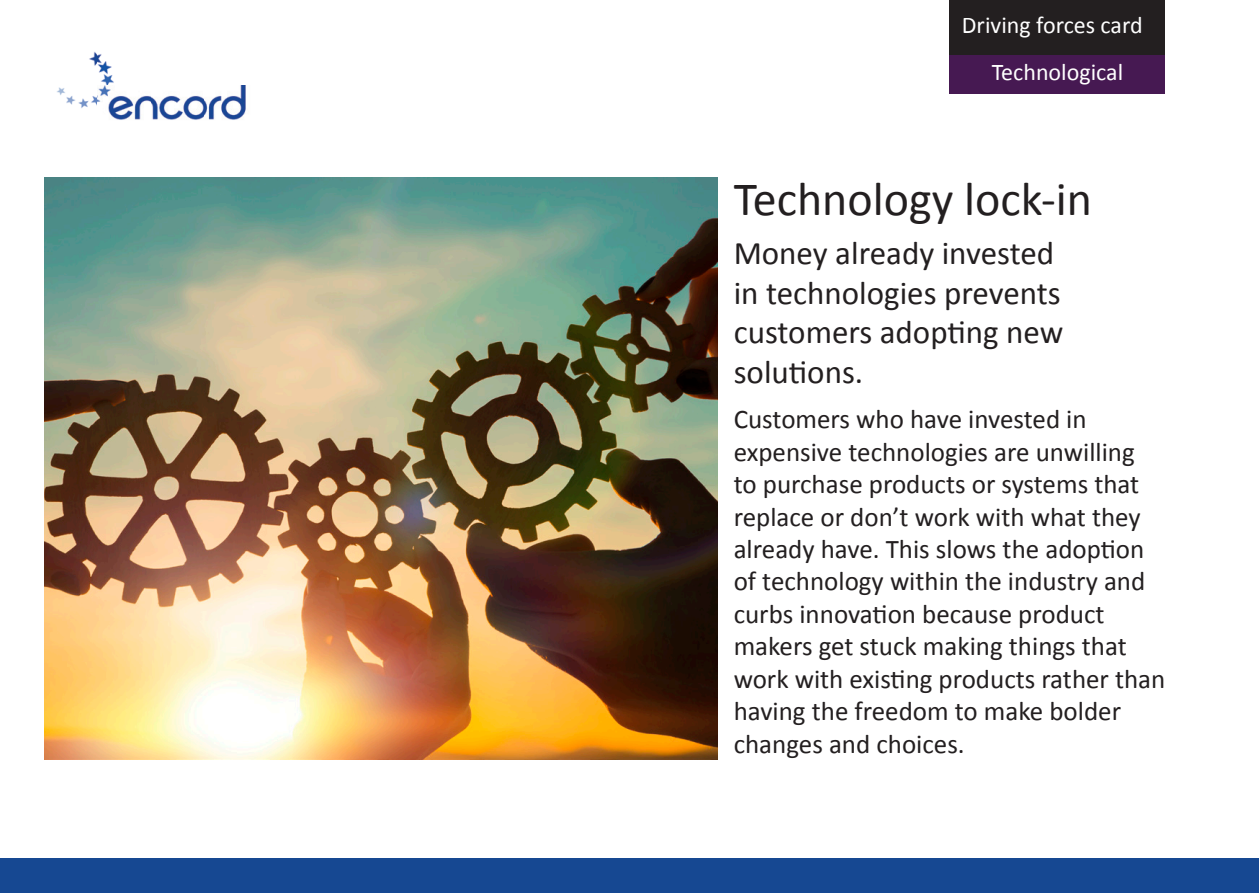
<style>
.page{position:relative;width:1259px;height:893px;background:#fff}
.page>*{position:absolute;margin:0;border:0;box-sizing:border-box;transform-origin:0 0}
.t1{font:48px "Calibri";color:#231f20}
.t2{font:33px/39.6px "Calibri";color:#231f20}
.t3{font:27px/32.4px "Calibri";color:#231f20}
.t4{font:24px "Calibri";color:#fff}
</style>
<div class="page">
<div style="left:0;top:859px;width:1259px;height:34px;background:#164892"></div>
<img style="left:57px;top:51px;width:189px;height:69px">
<div style="left:949px;top:37px;width:216px;height:57px;background:#461952"></div>
<div style="left:949px;top:0;width:216px;height:54px;background:#231f20"></div>
<img style="left:45px;top:177px;width:673px;height:582px">
<p class="t4" style="left:962px;top:10px;width:182px">Driving forces card</p>
<p class="t4" style="left:991px;top:57px;width:133px">Technological</p>
<p class="t1" style="left:733px;top:169px;width:360px">Technology lock-in</p>
<p class="t2" style="left:733px;top:234px;width:331px">Money already invested in technologies prevents customers adopting new solutions.</p>
<p class="t3" style="left:733px;top:403px;width:433px">Customers who have invested in expensive technologies are unwilling<br>to purchase products or systems that replace or don’t work with what they already have. This slows the adoption of technology within the industry and curbs innovation because product makers get stuck making things that work with existing products rather than having the freedom to make bolder changes and choices.</p>
</div>
